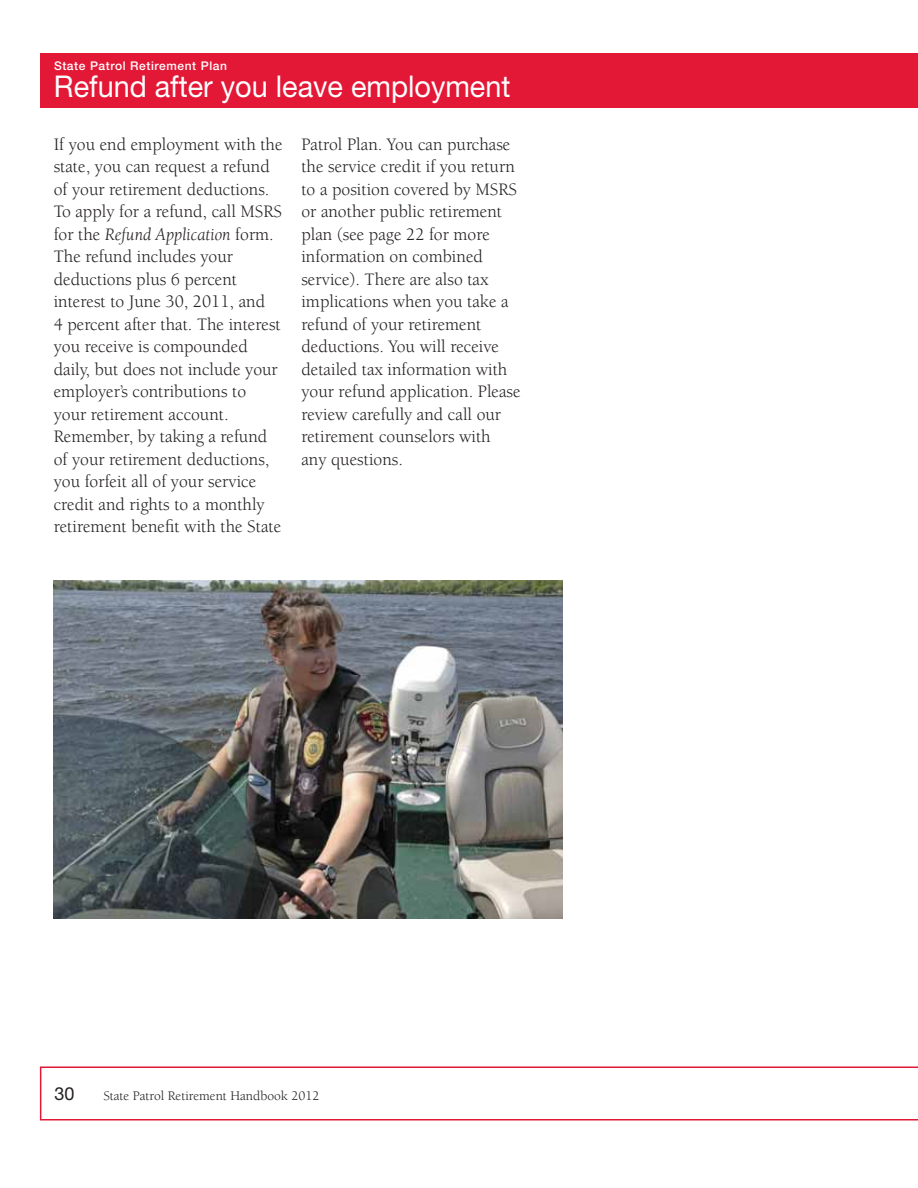
<style>
.page{position:relative;width:918px;height:1188px;background:#fff}
.page>*{position:absolute;margin:0;border:0;box-sizing:border-box;transform-origin:0 0}
.t1{font:30px "Helvetica Neue LT Std";color:#fff;scale:.96 1}
.t2{font:18px/22.5px "Berkeley Std";color:#231f20}
.t3{font:18px "Helvetica Neue LT Std";color:#231f20}
.t4{font:13.5px "Berkeley Std";color:#231f20}
.t5{font:500 12px "Helvetica Neue LT Std";letter-spacing:.05em;color:#fff}
.s1{font-style:italic}
</style>
<div class="page">
<div style="left:40px;top:54px;width:878px;height:54px;background:#e31836"></div>
<img style="left:54px;top:580px;width:509px;height:338px">
<svg style="left:40px;top:1066px;width:878px;height:55px"></svg>
<p class="t5" style="left:54px;top:61px;width:175px">State Patrol Retirement Plan</p>
<h1 class="t1" style="left:54px;top:75px;width:477px">Refund after you leave employment</h1>
<p class="t2" style="left:54px;top:134px;width:230px">If you end employment with the state, you can request a refund of your retirement deductions.<br>To apply for a refund, call MSRS for the <span class="s1">Refund Application</span> form.<br>The refund includes your deductions plus 6 percent interest to June 30, 2011, and<br>4 percent after that. The interest you receive is compounded daily, but does not include your employer’s contributions to your retirement account.<br>Remember, by taking a refund of your retirement deductions, you forfeit all of your service credit and rights to a monthly retirement benefit with the State</p>
<p class="t2" style="left:301px;top:134px;width:221px">Patrol Plan. You can purchase the service credit if you return to a position covered by MSRS or another public retirement plan (see page 22 for more information on combined service). There are also tax implications when you take a refund of your retirement deductions. You will receive detailed tax information with your refund application. Please review carefully and call our retirement counselors with<br>any questions.</p>
<p class="t3" style="left:54px;top:1087px;width:22px">30</p>
<p class="t4" style="left:103px;top:1090px;width:218px">State Patrol Retirement Handbook 2012</p>
</div>
